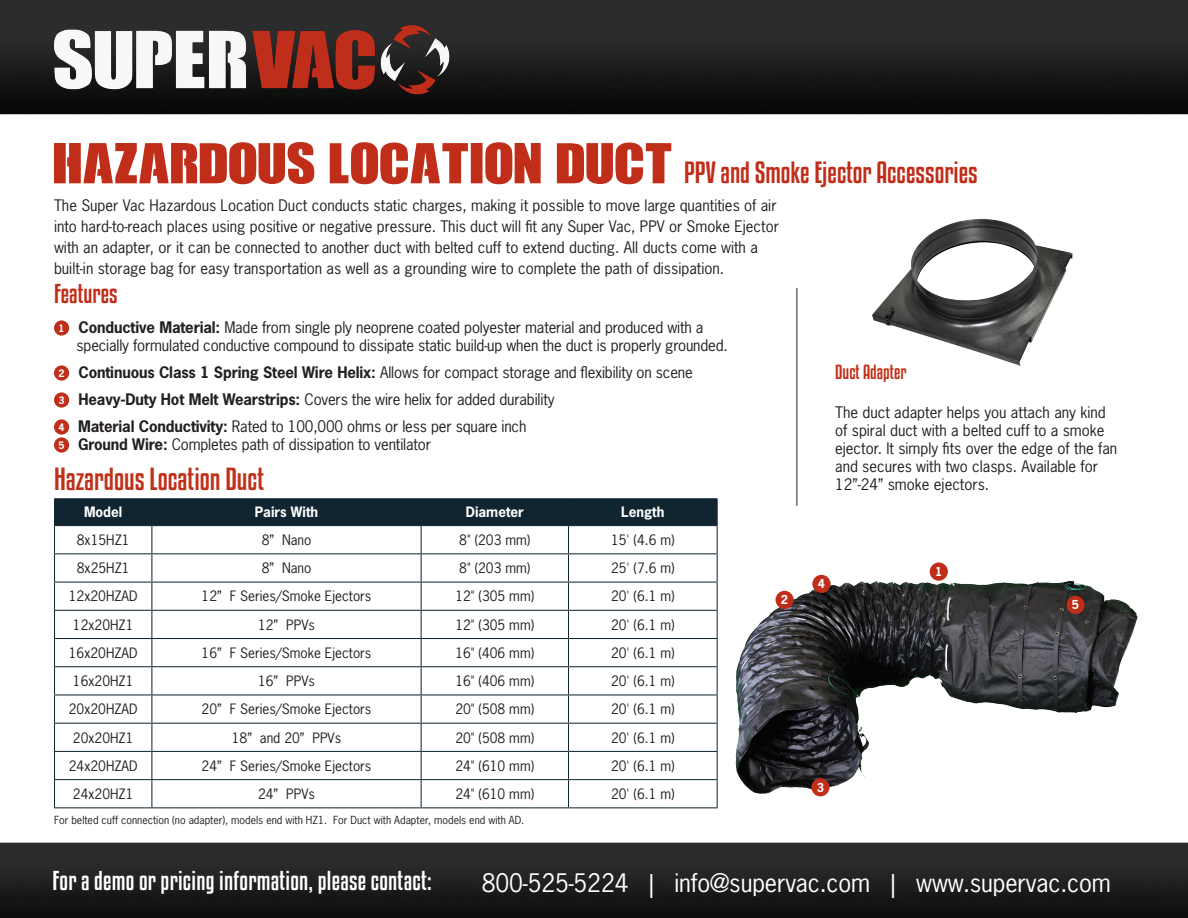
<style>
.page{position:relative;width:1188px;height:918px;background:#fff}
.page>*{position:absolute;margin:0;border:0;box-sizing:border-box;transform-origin:0 0}
.t1{font:54px "Call Of Ops Duty";color:#c02d19}
.t2{font:28.2px "Kenyan Coffee Rg";color:#c0311a}
.t3{font:27px "Kenyan Coffee Rg";color:#c02d19}
.t4{font:24px "News Gothic Std";letter-spacing:-.005em;color:#fff}
.t5{font:24px "Kenyan Coffee Rg";letter-spacing:.01em;color:#fff}
.t6{font:24px "Kenyan Coffee Rg";color:#c02d19}
.t7{font:18px "Kenyan Coffee Rg";color:#c0311a}
.t8{font:15px/21px "News Gothic Std";color:#231f20}
.t9{font:13.5px "News Gothic Std";color:#231f20}
.t10{font:700 13.5px "News Gothic Std";color:#fff}
.t11{font:700 11.7px "News Gothic Std";color:#fff}
.t12{font:10.5px "News Gothic Std";color:#231f20}
.t13{font:700 9.75px "News Gothic Std";color:#fff}
.s1{font-weight:700}
</style>
<div class="page">
<img style="left:0;top:0;width:1188px;height:918px">
<img style="left:46px;top:10px;width:415px;height:100px">
<hr style="left:54px;top:498px;width:98px;height:1px;background:#112530">
<hr style="left:152px;top:498px;width:269px;height:1px;background:#112530">
<hr style="left:421px;top:498px;width:148px;height:1px;background:#112530">
<hr style="left:569px;top:498px;width:149px;height:1px;background:#112530">
<svg style="left:54px;top:499px;width:664px;height:308px"></svg>
<hr style="left:54px;top:807px;width:98px;height:1px;background:#112530">
<hr style="left:152px;top:807px;width:269px;height:1px;background:#112530">
<hr style="left:421px;top:807px;width:148px;height:1px;background:#112530">
<hr style="left:569px;top:807px;width:149px;height:1px;background:#112530">
<div style="left:54px;top:320px;width:15px;height:16px;background:#c02d19;border-radius:50%"></div>
<div style="left:54px;top:365px;width:15px;height:16px;background:#c02d19;border-radius:50%"></div>
<div style="left:54px;top:392px;width:15px;height:16px;background:#c02d19;border-radius:50%"></div>
<div style="left:54px;top:419px;width:15px;height:16px;background:#c02d19;border-radius:50%"></div>
<div style="left:54px;top:437px;width:15px;height:16px;background:#c02d19;border-radius:50%"></div>
<img style="left:870px;top:200px;width:229px;height:175px">
<hr style="left:796px;top:288px;width:1px;height:218px;background:#231f20">
<img style="left:694px;top:563px;width:448px;height:292px">
<div style="left:930px;top:563px;width:18px;height:18px;background:#c02d19;border-radius:50%"></div>
<div style="left:775px;top:591px;width:19px;height:18px;background:#c02d19;border-radius:50%"></div>
<div style="left:811px;top:778px;width:19px;height:18px;background:#c02d19;border-radius:50%"></div>
<div style="left:812px;top:575px;width:19px;height:18px;background:#c02d19;border-radius:50%"></div>
<div style="left:1066px;top:596px;width:19px;height:18px;background:#c02d19;border-radius:50%"></div>
<p class="t1" style="left:54px;top:142px;width:622px">HAZARDOUS LOCATION DUCT</p>
<p class="t3" style="left:684px;top:156px;width:295px">PPV and Smoke Ejector Accessories</p>
<p class="t8" style="left:54px;top:195px;width:726px">The Super Vac Hazardous Location Duct conducts static charges, making it possible to move large quantities of air into hard-to-reach places using positive or negative pressure. This duct will fit any Super Vac, PPV or Smoke Ejector with an adapter, or it can be connected to another duct with belted cuff to extend ducting. All ducts come with a built-in storage bag for easy transportation as well as a grounding wire to complete the path of dissipation.</p>
<p class="t6" style="left:54px;top:279px;width:65px">Features</p>
<p class="t13" style="left:59px;top:322px;width:8px">1</p>
<p class="t8" style="left:79px;top:316px;width:626px"><span class="s1">Conductive Material:</span> Made from single ply neoprene coated polyester material and produced with a</p>
<p class="t8" style="left:76px;top:334px;width:653px">specially formulated conductive compound to dissipate static build-up when the duct is properly grounded.</p>
<p class="t13" style="left:59px;top:367px;width:8px">2</p>
<p class="t8" style="left:79px;top:361px;width:616px"><span class="s1">Continuous Class 1 Spring Steel Wire Helix:</span> Allows for compact storage and flexibility on scene</p>
<p class="t13" style="left:59px;top:394px;width:8px">3</p>
<p class="t8" style="left:79px;top:388px;width:478px"><span class="s1">Heavy-Duty Hot Melt Wearstrips:</span> Covers the wire helix for added durability</p>
<p class="t13" style="left:59px;top:421px;width:8px">4</p>
<p class="t8" style="left:78px;top:415px;width:450px"><span class="s1">Material Conductivity:</span> Rated to 100,000 ohms or less per square inch</p>
<p class="t13" style="left:59px;top:439px;width:8px">5</p>
<p class="t8" style="left:78px;top:433px;width:354px"><span class="s1">Ground Wire:</span> Completes path of dissipation to ventilator</p>
<p class="t2" style="left:54px;top:462px;width:212px">Hazardous Location Duct</p>
<p class="t10" style="left:84px;top:503px;width:40px">Model</p>
<p class="t10" style="left:255px;top:503px;width:65px">Pairs With</p>
<p class="t10" style="left:466px;top:503px;width:59px">Diameter</p>
<p class="t10" style="left:621px;top:503px;width:45px">Length</p>
<p class="t9" style="left:77px;top:531px;width:54px">8x15HZ1</p>
<p class="t9" style="left:262px;top:531px;width:51px">8” Nano</p>
<p class="t9" style="left:459px;top:531px;width:73px">8" (203 mm)</p>
<p class="t9" style="left:611px;top:531px;width:65px">15' (4.6 m)</p>
<p class="t9" style="left:77px;top:559px;width:54px">8x25HZ1</p>
<p class="t9" style="left:262px;top:559px;width:51px">8” Nano</p>
<p class="t9" style="left:459px;top:559px;width:73px">8" (203 mm)</p>
<p class="t9" style="left:611px;top:559px;width:65px">25' (7.6 m)</p>
<p class="t9" style="left:69px;top:588px;width:70px">12x20HZAD</p>
<p class="t9" style="left:202px;top:588px;width:171px">12” F Series/Smoke Ejectors</p>
<p class="t9" style="left:455px;top:588px;width:80px">12" (305 mm)</p>
<p class="t9" style="left:611px;top:588px;width:65px">20' (6.1 m)</p>
<p class="t9" style="left:73px;top:616px;width:62px">12x20HZ1</p>
<p class="t9" style="left:258px;top:616px;width:58px">12” PPVs</p>
<p class="t9" style="left:455px;top:616px;width:80px">12" (305 mm)</p>
<p class="t9" style="left:611px;top:616px;width:65px">20' (6.1 m)</p>
<p class="t9" style="left:69px;top:644px;width:70px">16x20HZAD</p>
<p class="t9" style="left:202px;top:644px;width:171px">16” F Series/Smoke Ejectors</p>
<p class="t9" style="left:455px;top:644px;width:80px">16" (406 mm)</p>
<p class="t9" style="left:611px;top:644px;width:65px">20' (6.1 m)</p>
<p class="t9" style="left:73px;top:672px;width:62px">16x20HZ1</p>
<p class="t9" style="left:258px;top:672px;width:58px">16” PPVs</p>
<p class="t9" style="left:455px;top:672px;width:80px">16" (406 mm)</p>
<p class="t9" style="left:611px;top:672px;width:65px">20' (6.1 m)</p>
<p class="t9" style="left:69px;top:701px;width:70px">20x20HZAD</p>
<p class="t9" style="left:202px;top:701px;width:171px">20” F Series/Smoke Ejectors</p>
<p class="t9" style="left:455px;top:701px;width:80px">20" (508 mm)</p>
<p class="t9" style="left:611px;top:701px;width:65px">20' (6.1 m)</p>
<p class="t9" style="left:73px;top:729px;width:62px">20x20HZ1</p>
<p class="t9" style="left:232px;top:729px;width:111px">18” and 20” PPVs</p>
<p class="t9" style="left:455px;top:729px;width:80px">20" (508 mm)</p>
<p class="t9" style="left:611px;top:729px;width:65px">20' (6.1 m)</p>
<p class="t9" style="left:69px;top:757px;width:70px">24x20HZAD</p>
<p class="t9" style="left:202px;top:757px;width:171px">24” F Series/Smoke Ejectors</p>
<p class="t9" style="left:455px;top:757px;width:80px">24" (610 mm)</p>
<p class="t9" style="left:611px;top:757px;width:65px">20' (6.1 m)</p>
<p class="t9" style="left:73px;top:785px;width:62px">24x20HZ1</p>
<p class="t9" style="left:258px;top:785px;width:58px">24” PPVs</p>
<p class="t9" style="left:455px;top:785px;width:80px">24" (610 mm)</p>
<p class="t9" style="left:611px;top:785px;width:65px">20' (6.1 m)</p>
<p class="t12" style="left:54px;top:813px;width:472px">For belted cuff connection (no adapter), models end with HZ1. For Duct with Adapter, models end with AD.</p>
<p class="t11" style="left:781px;top:592px;width:9px">2</p>
<p class="t7" style="left:835px;top:361px;width:73px">Duct Adapter</p>
<p class="t8" style="left:835px;top:403px;width:284px;line-height:18px">The duct adapter helps you attach any kind of spiral duct with a belted cuff to a smoke ejector. It simply fits over the edge of the fan and secures with two clasps. Available for</p>
<p class="t8" style="left:835px;top:474px;width:156px">12”-24” smoke ejectors.</p>
<p class="t11" style="left:818px;top:576px;width:9px">4</p>
<p class="t11" style="left:935px;top:564px;width:9px">1</p>
<p class="t11" style="left:1072px;top:597px;width:9px">5</p>
<p class="t11" style="left:817px;top:780px;width:9px">3</p>
<p class="t5" style="left:52px;top:866px;width:381px">For a demo or pricing information, please contact:</p>
<p class="t4" style="left:482px;top:867px;width:631px">800-525-5224 | info@supervac.com | www.supervac.com</p>
</div>
